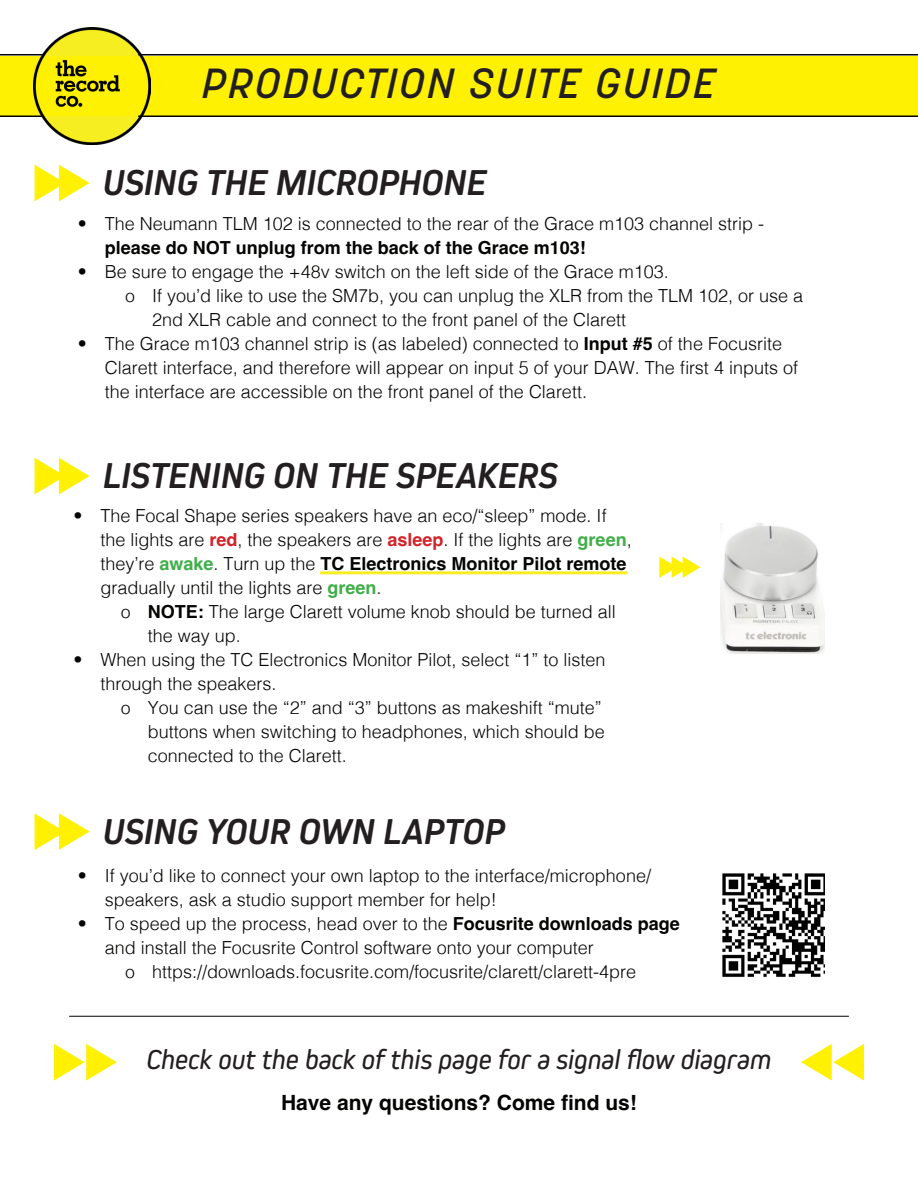
<style>
.page{position:relative;width:918px;height:1188px;background:#fff}
.page>*{position:absolute;margin:0;border:0;box-sizing:border-box;transform-origin:0 0}
.t1{font:italic 500 41.7px "Korolev";letter-spacing:.055em;color:#231f20;scale:1.04 1}
.t2{font:italic 700 37.5px "Kiro";letter-spacing:-.01em;color:#231f20}
.t3{font:italic 28.5px "Kiro";letter-spacing:-.005em;color:#231f20}
.t4{font:700 21px "Helvetica";color:#040503}
.t5{font:300 18px/24px "Helvetica";color:#040503}
.s1{font-weight:700}
.s2{font-weight:700;color:#d1232a}
.s3{font-weight:700;color:#40ae49}
</style>
<div class="page">
<div style="left:0;top:56px;width:918px;height:59px;background:#fff101"></div>
<hr style="left:138px;top:54px;width:780px;height:2px;background:#040503">
<svg style="left:35px;top:165px;width:55px;height:36px"></svg>
<svg style="left:54px;top:1044px;width:63px;height:37px"></svg>
<svg style="left:801px;top:1044px;width:63px;height:37px"></svg>
<img style="left:33px;top:27px;width:118px;height:118px">
<hr style="left:0;top:54px;width:43px;height:2px;background:#040503">
<hr style="left:138px;top:116px;width:780px;height:1px;background:#040503">
<hr style="left:0;top:116px;width:43px;height:1px;background:#040503">
<svg style="left:35px;top:813px;width:55px;height:37px"></svg>
<img style="left:722px;top:873px;width:102px;height:104px">
<img style="left:720px;top:524px;width:105px;height:129px">
<hr style="left:320px;top:571px;width:308px;height:3px;background:#f7ee22">
<svg style="left:659px;top:557px;width:41px;height:21px"></svg>
<svg style="left:35px;top:458px;width:55px;height:36px"></svg>
<hr style="left:69px;top:1016px;width:780px;height:1px;background:#040503">
<p class="t1" style="left:202px;top:57px;width:496px">PRODUCTION SUITE GUIDE</p>
<p class="t2" style="left:103px;top:161px;width:385px">USING THE MICROPHONE</p>
<p class="t5" style="left:105px;top:210px;width:661px;text-indent:-27px">• The Neumann TLM 102 is connected to the rear of the Grace m103 channel strip - <span class="s1">please do NOT unplug from the back of the Grace m103!</span></p>
<p class="t5" style="left:78px;top:258px;width:593px">• Be sure to engage the +48v switch on the left side of the Grace m103.</p>
<p class="t5" style="left:152px;top:282px;width:653px;text-indent:-27px">ჿ If you’d like to use the SM7b, you can unplug the XLR from the TLM 102, or use a<br>2nd XLR cable and connect to the front panel of the Clarett</p>
<p class="t5" style="left:105px;top:330px;width:695px;text-indent:-27px">• The Grace m103 channel strip is (as labeled) connected to <span class="s1">Input #5</span> of the Focusrite<br>Clarett interface, and therefore will appear on input 5 of your DAW. The first 4 inputs of the interface are accessible on the front panel of the Clarett.</p>
<p class="t2" style="left:103px;top:454px;width:457px">LISTENING ON THE SPEAKERS</p>
<p class="t5" style="left:100px;top:502px;width:533px;text-indent:-27px">• The Focal Shape series speakers have an eco/“sleep” mode. If the lights are <span class="s2">red</span>, the speakers are <span class="s2">asleep</span>. If the lights are <span class="s3">green</span>, they’re <span class="s3">awake</span>. Turn up the <span class="s1">TC Electronics Monitor Pilot remote </span>gradually until the lights are <span class="s3">green</span>.</p>
<p class="t5" style="left:148px;top:598px;width:470px;text-indent:-27px">ჿ <span class="s1">NOTE:</span> The large Clarett volume knob should be turned all the way up.</p>
<p class="t5" style="left:100px;top:646px;width:507px;text-indent:-27px">• When using the TC Electronics Monitor Pilot, select “1” to listen through the speakers.</p>
<p class="t5" style="left:148px;top:694px;width:459px;text-indent:-27px">ჿ You can use the “2” and “3” buttons as makeshift “mute” buttons when switching to headphones, which should be connected to the Clarett.</p>
<p class="t2" style="left:103px;top:809px;width:404px">USING YOUR OWN LAPTOP</p>
<p class="t5" style="left:105px;top:862px;width:548px;text-indent:-27px">• If you’d like to connect your own laptop to the interface/microphone/ speakers, ask a studio support member for help!</p>
<p class="t5" style="left:105px;top:910px;width:577px;text-indent:-27px">• To speed up the process, head over to the <span class="s1">Focusrite downloads page </span>and install the Focusrite Control software onto your computer</p>
<p class="t5" style="left:125px;top:958px;width:513px">ჿ https://downloads.focusrite.com/focusrite/clarett/clarett-4pre</p>
<p class="t3" style="left:146px;top:1043px;width:627px">Check out the back of this page for a signal flow diagram</p>
<p class="t4" style="left:281px;top:1090px;width:357px">Have any questions? Come find us!</p>
</div>
